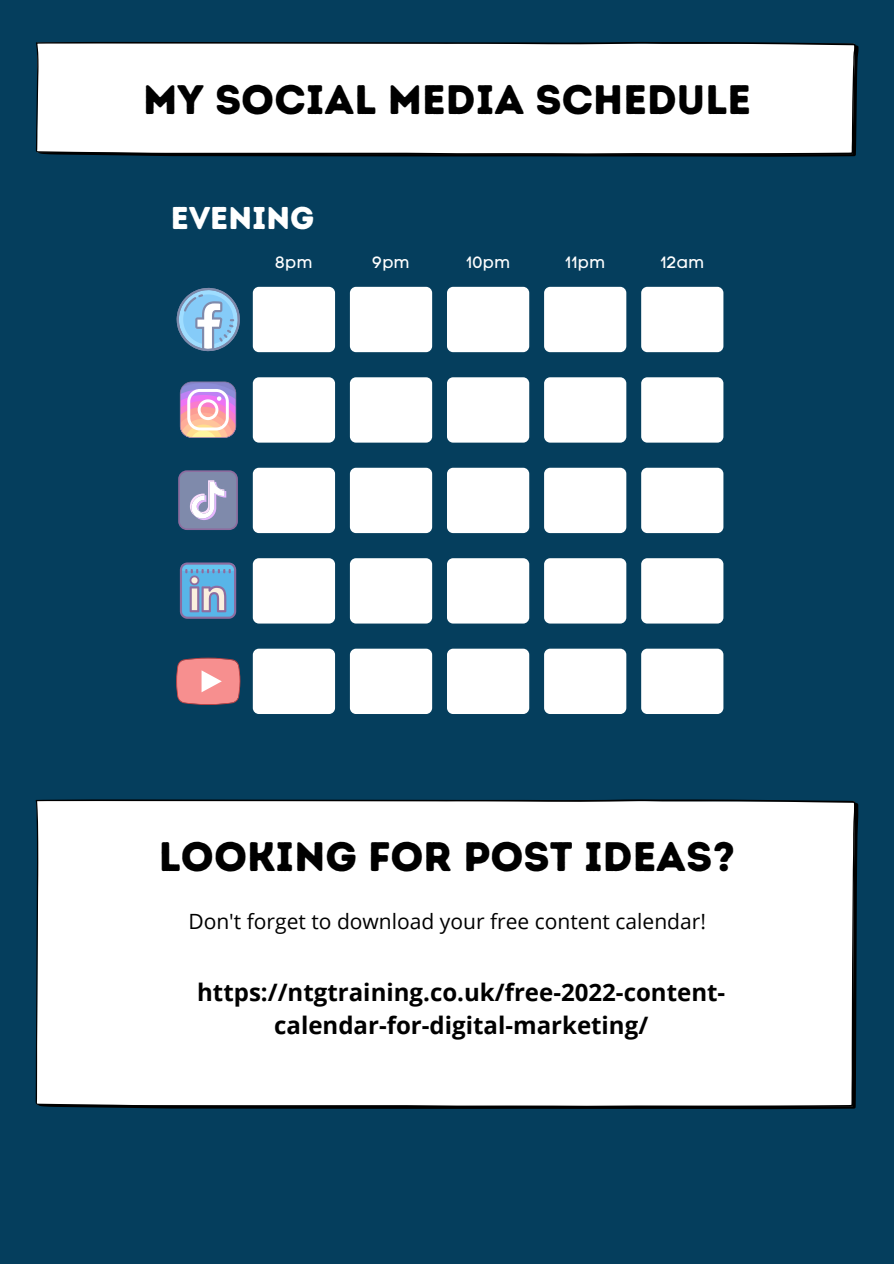
<style>
.page{position:relative;width:894px;height:1264px;background:#fff}
.page>*{position:absolute;margin:0;border:0;box-sizing:border-box;transform-origin:0 0}
.t1{font:41.25px "Intro Rust Base";color:#000}
.t2{font:31.5px "Intro Rust Base";color:#fff}
.t3{font:700 24px/32.7px "Open Sans";color:#000;text-align:center}
.t4{font:21px "Open Sans";color:#000}
.t5{font:16.35px "Code Pro Normal LC";color:#fff}
</style>
<div class="page">
<div style="left:0;top:0;width:893px;height:1263px;background:#053e5d"></div>
<svg style="left:102px;top:44px;width:756px;height:113px;background:#01141f"></svg>
<div style="left:36px;top:42px;width:819px;height:113px;background:#fff"></div>
<svg style="left:176px;top:287px;width:64px;height:65px"></svg>
<svg style="left:180px;top:381px;width:56px;height:57px;background:#d7a8c3"></svg>
<svg style="left:178px;top:470px;width:60px;height:60px;background:#9295b6"></svg>
<svg style="left:180px;top:562px;width:56px;height:57px;background:#7ba4cd"></svg>
<svg style="left:176px;top:657px;width:64px;height:48px;background:#df8b8e"></svg>
<div style="left:253px;top:287px;width:82px;height:65px;background:#fff;border-radius:6px"></div>
<div style="left:350px;top:287px;width:82px;height:65px;background:#fff;border-radius:6px"></div>
<div style="left:447px;top:287px;width:82px;height:65px;background:#fff;border-radius:6px"></div>
<div style="left:544px;top:287px;width:82px;height:65px;background:#fff;border-radius:6px"></div>
<div style="left:641px;top:287px;width:82px;height:65px;background:#fff;border-radius:6px"></div>
<div style="left:253px;top:377px;width:82px;height:65px;background:#fff;border-radius:6px"></div>
<div style="left:350px;top:377px;width:82px;height:65px;background:#fff;border-radius:6px"></div>
<div style="left:447px;top:377px;width:82px;height:65px;background:#fff;border-radius:6px"></div>
<div style="left:544px;top:377px;width:82px;height:65px;background:#fff;border-radius:6px"></div>
<div style="left:641px;top:377px;width:82px;height:65px;background:#fff;border-radius:6px"></div>
<div style="left:253px;top:468px;width:82px;height:65px;background:#fff;border-radius:6px"></div>
<div style="left:350px;top:468px;width:82px;height:65px;background:#fff;border-radius:6px"></div>
<div style="left:447px;top:468px;width:82px;height:65px;background:#fff;border-radius:6px"></div>
<div style="left:544px;top:468px;width:82px;height:65px;background:#fff;border-radius:6px"></div>
<div style="left:641px;top:468px;width:82px;height:65px;background:#fff;border-radius:6px"></div>
<div style="left:253px;top:558px;width:82px;height:65px;background:#fff;border-radius:6px"></div>
<div style="left:350px;top:558px;width:82px;height:65px;background:#fff;border-radius:6px"></div>
<div style="left:447px;top:558px;width:82px;height:65px;background:#fff;border-radius:6px"></div>
<div style="left:544px;top:558px;width:82px;height:65px;background:#fff;border-radius:6px"></div>
<div style="left:641px;top:558px;width:82px;height:65px;background:#fff;border-radius:6px"></div>
<div style="left:253px;top:648px;width:82px;height:66px;background:#fff;border-radius:6px"></div>
<div style="left:350px;top:648px;width:82px;height:66px;background:#fff;border-radius:6px"></div>
<div style="left:447px;top:648px;width:82px;height:66px;background:#fff;border-radius:6px"></div>
<div style="left:544px;top:648px;width:82px;height:66px;background:#fff;border-radius:6px"></div>
<div style="left:641px;top:648px;width:82px;height:66px;background:#fff;border-radius:6px"></div>
<svg style="left:36px;top:799px;width:819px;height:308px;background:#e8eaeb"></svg>
<p class="t1" style="left:143px;top:74px;width:609px">MY SOCIAL MEDIA SCHEDULE</p>
<p class="t2" style="left:171px;top:199px;width:145px">EVENING</p>
<p class="t5" style="left:275px;top:252px;width:39px">8pm</p>
<p class="t5" style="left:372px;top:252px;width:39px">9pm</p>
<p class="t5" style="left:466px;top:252px;width:46px">10pm</p>
<p class="t5" style="left:565px;top:252px;width:41px">11pm</p>
<p class="t5" style="left:660px;top:252px;width:45px">12am</p>
<p class="t1" style="left:159px;top:832px;width:577px">LOOKING FOR POST IDEAS?</p>
<p class="t4" style="left:188px;top:906px;width:519px">Don't forget to download your free content calendar!</p>
<p class="t3" style="left:197px;top:975px;width:529px">https://ntgtraining.co.uk/free-2022-content&shy;calendar-for-digital-marketing/</p>
</div>
